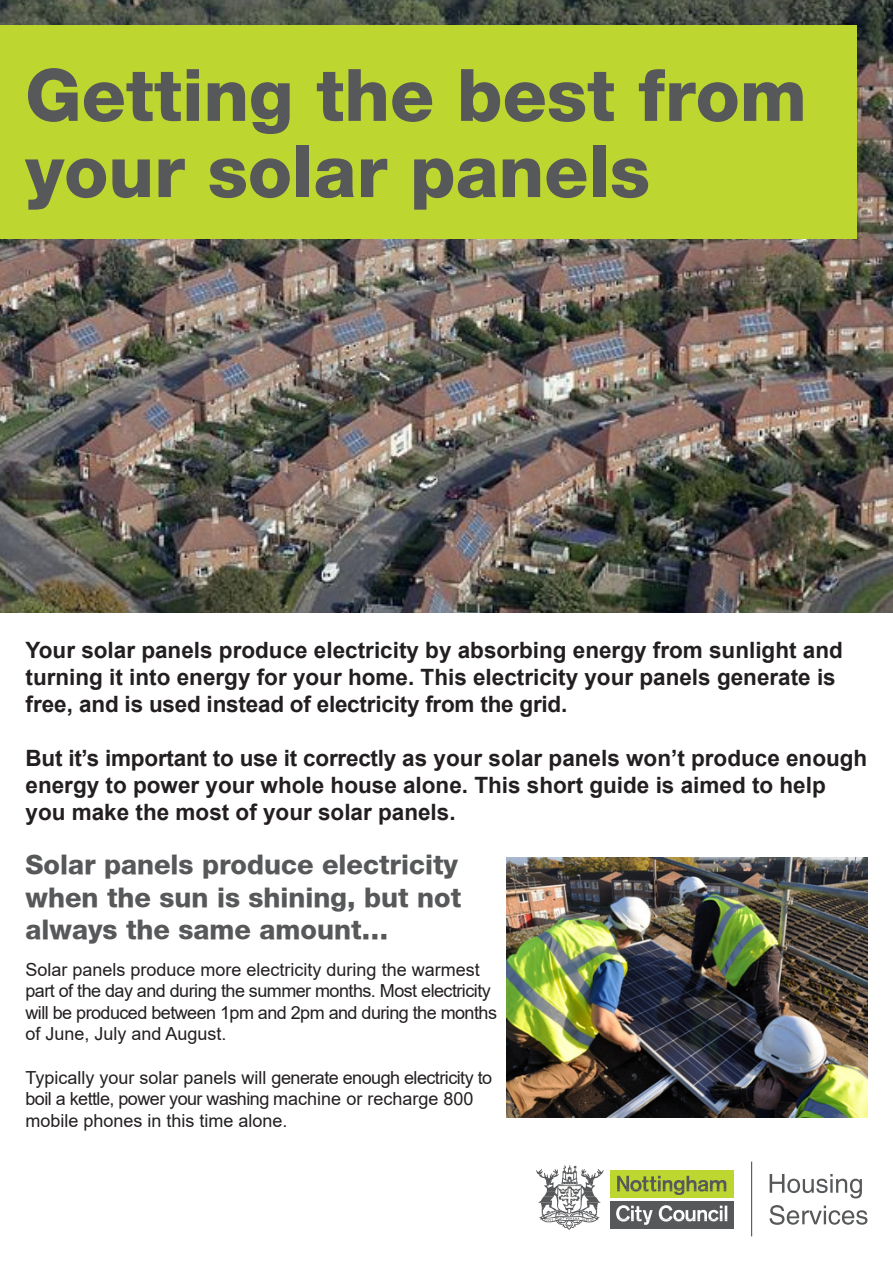
<style>
.page{position:relative;width:893px;height:1263px;background:#fff}
.page>*{position:absolute;margin:0;border:0;box-sizing:border-box;transform-origin:0 0}
.t1{font:800 72.3px/76.2px "Helvetica Neue";color:#57585a}
.t2{font:800 27px/32.4px "Helvetica Neue";color:#57585a;text-align:justify}
.t3{font:700 22.5px/27px "Arial";color:#231f20}
.t4{font:18px/21.6px "Arial";letter-spacing:-.03em;color:#231f20}
.t5{font:18px "Arial";color:#231f20}
</style>
<div class="page">
<img style="left:0;top:0;width:893px;height:612px">
<div style="left:0;top:26px;width:857px;height:213px;background:#bed630"></div>
<div style="left:610px;top:1201px;width:124px;height:27px;background:#57585a"></div>
<div style="left:610px;top:1170px;width:124px;height:28px;background:#bed630"></div>
<svg style="left:536px;top:1165px;width:68px;height:65px"></svg>
<svg style="left:617px;top:1176px;width:109px;height:19px"></svg>
<svg style="left:616px;top:1205px;width:111px;height:20px"></svg>
<hr style="left:751px;top:1161px;width:1px;height:75px;background:#57585a">
<svg style="left:770px;top:1205px;width:97px;height:20px"></svg>
<svg style="left:770px;top:1174px;width:92px;height:24px"></svg>
<img style="left:506px;top:858px;width:361px;height:259px">
<p class="t1" style="left:25px;top:57px;width:783px">Getting the best from your solar panels</p>
<p class="t3" style="left:26px;top:637px;width:819px">Your solar panels produce electricity by absorbing energy from sunlight and turning it into energy for your home. This electricity your panels generate is free, and is used instead of electricity from the grid.</p>
<p class="t3" style="left:26px;top:745px;width:843px">But it’s important to use it correctly as your solar panels won’t produce enough energy to power your whole house alone. This short guide is aimed to help you make the most of your solar panels.</p>
<p class="t2" style="left:26px;top:848px;width:437px">Solar panels produce electricity when the sun is shining, but not always the same amount…</p>
<p class="t4" style="left:26px;top:958px;width:473px">Solar panels produce more electricity during the warmest part of the day and during the summer months. Most electricity will be produced between 1pm and 2pm and during the months of June, July and August.</p>
<p class="t4" style="left:26px;top:1066px;width:468px">Typically your solar panels will generate enough electricity to</p>
<p class="t4" style="left:26px;top:1088px;width:449px">boil a kettle, power your washing machine or recharge 800</p>
<p class="t5" style="left:26px;top:1108px;width:264px">mobile phones in this time alone.</p>
</div>
